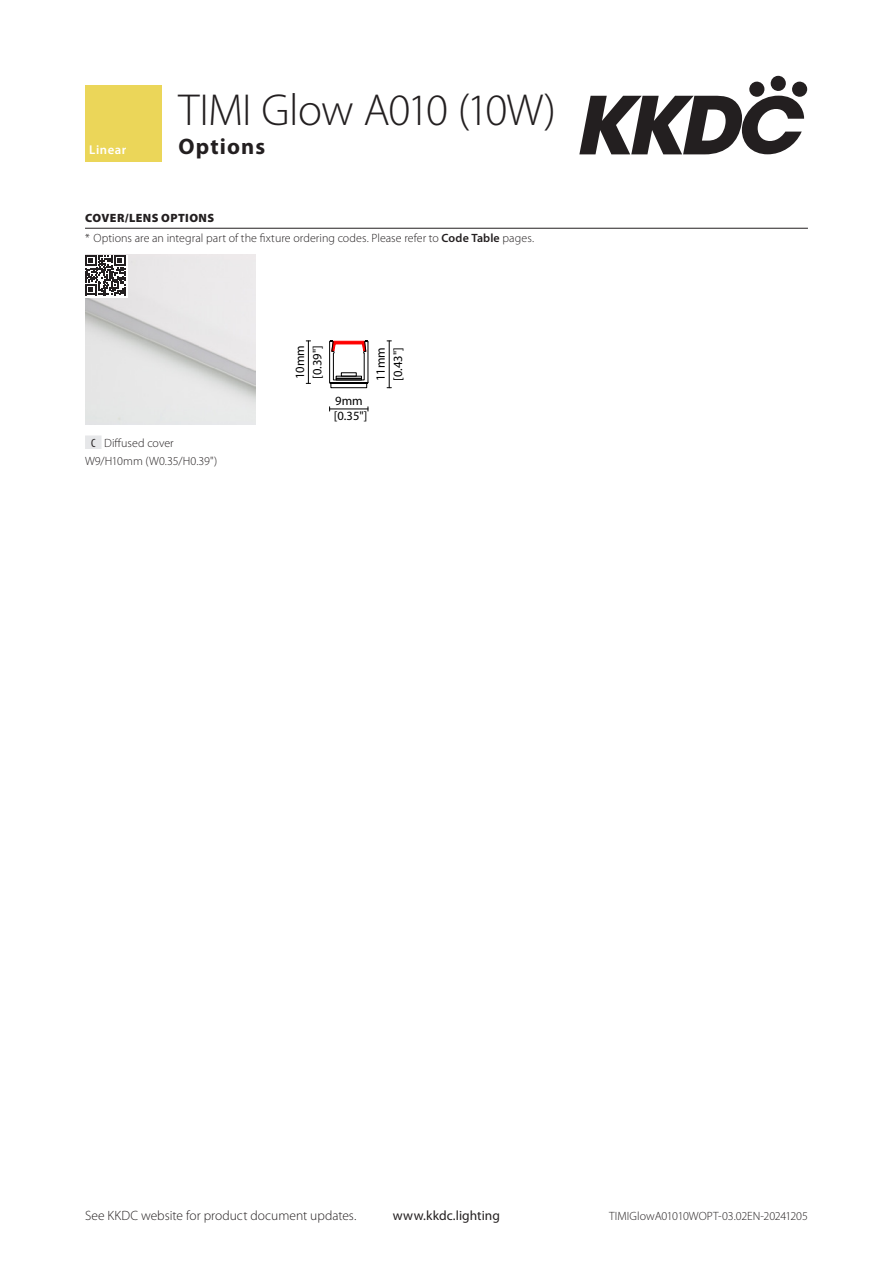
<style>
.page{position:relative;width:893px;height:1263px;background:#fff}
.page>*{position:absolute;margin:0;border:0;box-sizing:border-box;transform-origin:0 0}
.title_line1{font:300 45px "Myriad Pro";letter-spacing:-.02em;color:#231f20}
.title_line2{font:700 22.5px "Myriad Pro";letter-spacing:.05em;color:#231f20}
.t1{font:300 13.5px "Myriad Pro";color:#231f20}
.t2{font:13.5px "Myriad Pro";letter-spacing:.005em;color:#231f20}
.t3{font:600 12.75px "Myriad Pro";letter-spacing:.04em;color:#fff}
.t4{font:12.6px/17.2px "Myriad Pro";color:#000}
.Section_sub_text{font:300 12px "Myriad Pro";letter-spacing:.005em;color:#231f20}
.body{font:300 12px "Myriad Pro";color:#231f20}
.Section_heading_top{font:900 12px "Myriad Pro";letter-spacing:.035em;color:#231f20}
.Product_code_Options{font:300 12px "Myriad Pro";letter-spacing:.005em;color:#231f20}
.s1{font-weight:600}
.s2{font-weight:400;font-stretch:condensed}
</style>
<div class="page">
<svg style="left:579px;top:96px;width:225px;height:58px"></svg>
<svg style="left:749px;top:81px;width:16px;height:16px"></svg>
<div style="left:770px;top:76px;width:16px;height:15px;background:#231f20;border-radius:50%"></div>
<div style="left:792px;top:81px;width:15px;height:16px;background:#231f20;border-radius:50%"></div>
<hr style="left:85px;top:228px;width:723px;height:1px;background:#231f20">
<img style="left:85px;top:255px;width:170px;height:170px">
<div style="left:333px;top:353px;width:31px;height:27px;border:1px solid #000"></div>
<hr style="left:329px;top:342px;width:1px;height:40px;background:#000">
<hr style="left:368px;top:342px;width:1px;height:40px;background:#000">
<svg style="left:329px;top:340px;width:39px;height:16px"></svg>
<div style="left:336px;top:376px;width:26px;height:3px;border:1px solid #000"></div>
<div style="left:336px;top:378px;width:26px;height:2px;border:1px solid #000"></div>
<hr style="left:308px;top:341px;width:1px;height:42px;background:#000">
<hr style="left:330px;top:409px;width:38px;height:1px;background:#000">
<div style="left:331px;top:383px;width:36px;height:5px;border:1px solid #000"></div>
<hr style="left:389px;top:341px;width:1px;height:47px;background:#000">
<div style="left:85px;top:435px;width:17px;height:14px;background:#e6e7e9"></div>
<svg style="left:85px;top:255px;width:43px;height:42px"></svg>
<svg style="left:85px;top:255px;width:40px;height:40px"></svg>
<div style="left:85px;top:85px;width:77px;height:77px;background:#ebd659"></div>
<p class="t3" style="left:89px;top:142px;width:38px">Linear</p>
<p class="title_line1" style="left:179px;top:83px;width:379px">TIMI Glow A010 (10W)</p>
<p class="title_line2" style="left:179px;top:132px;width:88px">Options</p>
<p class="Section_heading_top" style="left:85px;top:210px;width:131px">COVER/LENS OPTIONS</p>
<p class="Section_sub_text" style="left:85px;top:231px;width:451px">* Options are an integral part of the fixture ordering codes. Please refer to <span class="s1">Code Table</span> pages.</p>
<p class="Product_code_Options" style="left:91px;top:435px;width:84px"><span class="s2">C</span> Diffused cover</p>
<p class="body" style="left:85px;top:454px;width:134px">W9/H10mm (W0.35/H0.39")</p>
<p class="t4" style="left:291px;top:379px;width:35px;rotate:-90deg">10mm [0.39"]</p>
<p class="t4" style="left:334px;top:394px;width:35px;line-height:14.2px">9mm [0.35"]</p>
<p class="t4" style="left:372px;top:381px;width:35px;rotate:-90deg">11mm [0.43"]</p>
<p class="t1" style="left:85px;top:1208px;width:273px">See KKDC website for product document updates.</p>
<p class="t2" style="left:393px;top:1207px;width:109px">www.kkdc.lighting</p>
<p class="Section_sub_text" style="left:609px;top:1209px;width:200px">TIMIGlowA01010WOPT-03.02EN-20241205</p>
</div>
